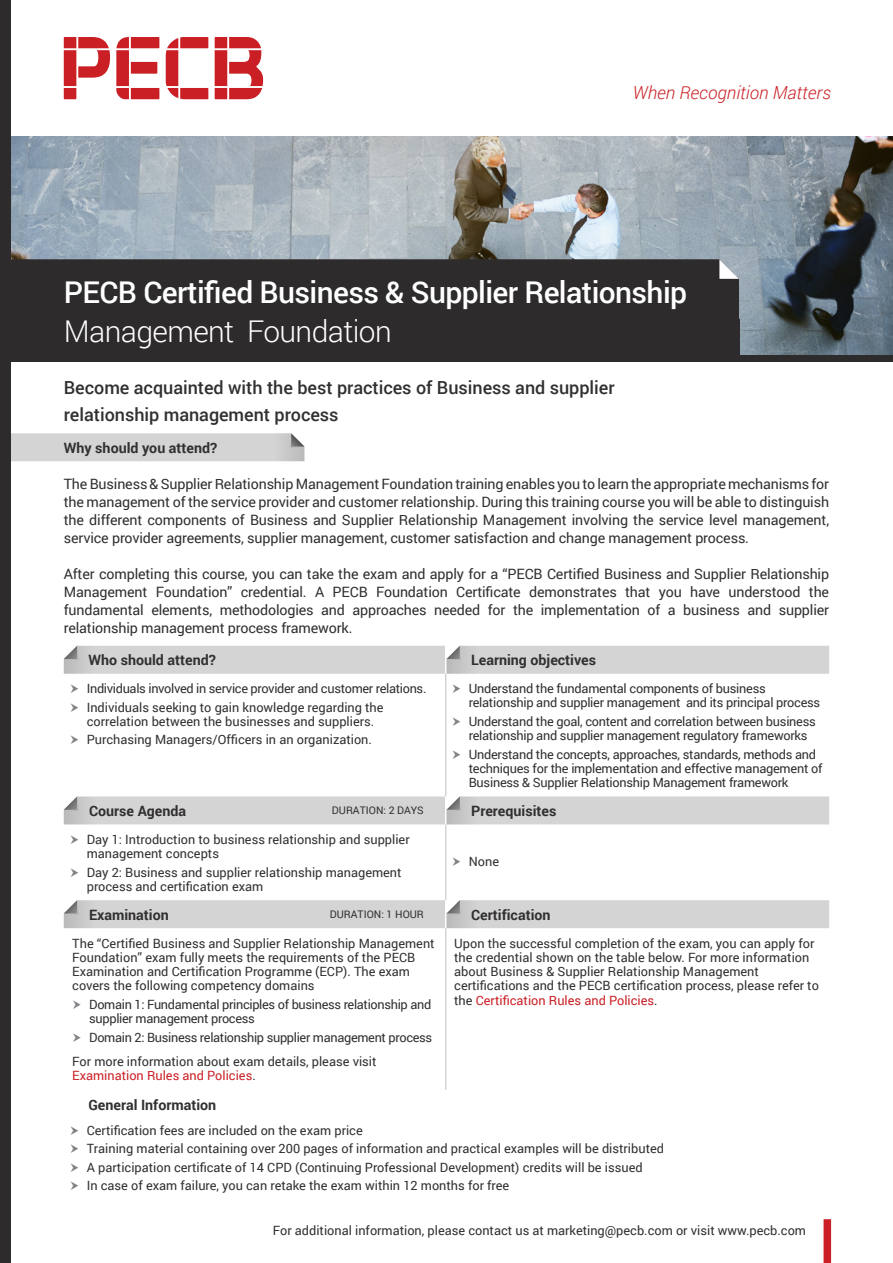
<style>
.page{position:relative;width:893px;height:1263px;background:#fff}
.page>*{position:absolute;margin:0;border:0;box-sizing:border-box;transform-origin:0 0}
.t1{font:500 30px/38.4px "Roboto";letter-spacing:-.02em;color:#fff}
.t2{font:500 18px/27px "Roboto";color:#312f30}
.t3{font:italic 300 18px "Roboto";color:#ca2026}
.t4{font:14.25px/18px "Roboto";letter-spacing:-.01em;color:#312f30;text-align:justify}
.t5{font:700 14.25px "Roboto";color:#312f30}
.Bullet{font:12.75px/14.2px "Roboto";color:#312f30}
.Bullet-2{font:12.75px/14.2px "Roboto";letter-spacing:-.02em;color:#312f30}
.Bullet-3{font:12.75px/14.2px "Roboto";letter-spacing:-.025em;color:#312f30}
.t6{font:10.5px "Roboto";color:#312f30}
.s1{font-weight:300}
.s2{color:#ca2026}
</style>
<div class="page">
<img style="left:11px;top:136px;width:882px;height:219px">
<svg style="left:116px;top:37px;width:43px;height:62px"></svg>
<svg style="left:166px;top:37px;width:42px;height:62px"></svg>
<svg style="left:215px;top:37px;width:48px;height:62px"></svg>
<svg style="left:64px;top:37px;width:46px;height:62px"></svg>
<div style="left:824px;top:1219px;width:7px;height:44px;background:#ca2026"></div>
<svg style="left:11px;top:433px;width:293px;height:28px;background:#d3d2d3"></svg>
<hr style="left:445px;top:928px;width:1px;height:162px;background:#d5d4d5">
<hr style="left:445px;top:824px;width:1px;height:76px;background:#d5d4d5">
<hr style="left:445px;top:674px;width:1px;height:122px;background:#d5d4d5">
<svg style="left:64px;top:646px;width:765px;height:28px;background:#d4d3d4"></svg>
<svg style="left:64px;top:796px;width:765px;height:28px;background:#d4d3d4"></svg>
<svg style="left:64px;top:900px;width:765px;height:28px;background:#d4d3d4"></svg>
<div style="left:0;top:0;width:11px;height:1263px;background:#2e2b2c"></div>
<div style="left:11px;top:259px;width:728px;height:60px;background:#2e2b2c"></div>
<svg style="left:718px;top:259px;width:21px;height:22px"></svg>
<div style="left:0;top:355px;width:893px;height:7px;background:#2e2b2c"></div>
<div style="left:0;top:319px;width:739px;height:39px;background:#2e2b2c"></div>
<p class="t3" style="left:633px;top:81px;width:200px">When Recognition Matters</p>
<p class="t1" style="left:64px;top:272px;width:625px">PECB Certified Business &amp; Supplier Relationship<br><span class="s1">Management Foundation</span></p>
<p class="t2" style="left:64px;top:373px;width:552px">Become acquainted with the best practices of Business and supplier relationship management process</p>
<p class="t5" style="left:64px;top:438px;width:155px">Why should you attend?</p>
<p class="t4" style="left:64px;top:474px;width:767px">The Business &amp; Supplier Relationship Management Foundation training enables you to learn the appropriate mechanisms for the management of the service provider and customer relationship. During this training course you will be able to distinguish the different components of Business and Supplier Relationship Management involving the service level management, service provider agreements, supplier management, customer satisfaction and change management process.</p>
<p class="t4" style="left:64px;top:564px;width:767px">After completing this course, you can take the exam and apply for a “PECB Certified Business and Supplier Relationship Management Foundation” credential. A PECB Foundation Certificate demonstrates that you have understood the fundamental elements, methodologies and approaches needed for the implementation of a business and supplier relationship management process framework.</p>
<p class="t5" style="left:88px;top:650px;width:129px">Who should attend?</p>
<p class="t5" style="left:471px;top:650px;width:127px">Learning objectives</p>
<p class="Bullet-3" style="left:87px;top:681px;width:341px">Individuals involved in service provider and customer relations.</p>
<p class="Bullet" style="left:87px;top:699px;width:298px">Individuals seeking to gain knowledge regarding the correlation between the businesses and suppliers.</p>
<p class="Bullet" style="left:87px;top:732px;width:287px">Purchasing Managers/Officers in an organization.</p>
<p class="Bullet-2" style="left:469px;top:681px;width:353px">Understand the fundamental components of business relationship and supplier management and its principal process</p>
<p class="Bullet-2" style="left:469px;top:714px;width:349px">Understand the goal, content and correlation between business relationship and supplier management regulatory frameworks</p>
<p class="Bullet-2" style="left:469px;top:746px;width:355px">Understand the concepts, approaches, standards, methods and techniques for the implementation and effective management of<br>Business &amp; Supplier Relationship Management framework</p>
<p class="t5" style="left:89px;top:801px;width:99px">Course Agenda</p>
<p class="t6" style="left:332px;top:803px;width:93px">DURATION: 2 DAYS</p>
<p class="t5" style="left:471px;top:801px;width:87px">Prerequisites</p>
<p class="Bullet" style="left:87px;top:832px;width:324px">Day 1: Introduction to business relationship and supplier management concepts</p>
<p class="Bullet" style="left:87px;top:864px;width:316px">Day 2: Business and supplier relationship management process and certification exam</p>
<p class="Bullet" style="left:469px;top:853px;width:32px">None</p>
<p class="t5" style="left:89px;top:904px;width:81px">Examination</p>
<p class="t6" style="left:330px;top:907px;width:96px">DURATION: 1 HOUR</p>
<p class="t5" style="left:471px;top:904px;width:81px">Certification</p>
<p class="Bullet" style="left:72px;top:935px;width:364px">The “Certified Business and Supplier Relationship Management Foundation” exam fully meets the requirements of the PECB Examination and Certification Programme (ECP). The exam covers the following competency domains</p>
<p class="Bullet-3" style="left:89px;top:997px;width:343px">Domain 1: Fundamental principles of business relationship and supplier management process</p>
<p class="Bullet-3" style="left:89px;top:1029px;width:344px">Domain 2: Business relationship supplier management process</p>
<p class="Bullet" style="left:72px;top:1054px;width:306px">For more information about exam details, please visit<br><span class="s2">Examination Rules and Policies</span>.</p>
<p class="t5" style="left:88px;top:1095px;width:129px">General Information</p>
<p class="Bullet" style="left:454px;top:935px;width:366px">Upon the successful completion of the exam, you can apply for the credential shown on the table below. For more information about Business &amp; Supplier Relationship Management certifications and the PECB certification process, please refer to the <span class="s2">Certification Rules and Policies</span>.</p>
<p class="Bullet" style="left:87px;top:1122px;width:277px">Certification fees are included on the exam price</p>
<p class="Bullet" style="left:87px;top:1141px;width:579px">Training material containing over 200 pages of information and practical examples will be distributed</p>
<p class="Bullet" style="left:87px;top:1159px;width:557px">A participation certificate of 14 CPD (Continuing Professional Development) credits will be issued</p>
<p class="Bullet" style="left:87px;top:1178px;width:424px">In case of exam failure, you can retake the exam within 12 months for free</p>
<p class="Bullet" style="left:273px;top:1223px;width:535px">For additional information, please contact us at marketing@pecb.com or visit www.pecb.com</p>
</div>
